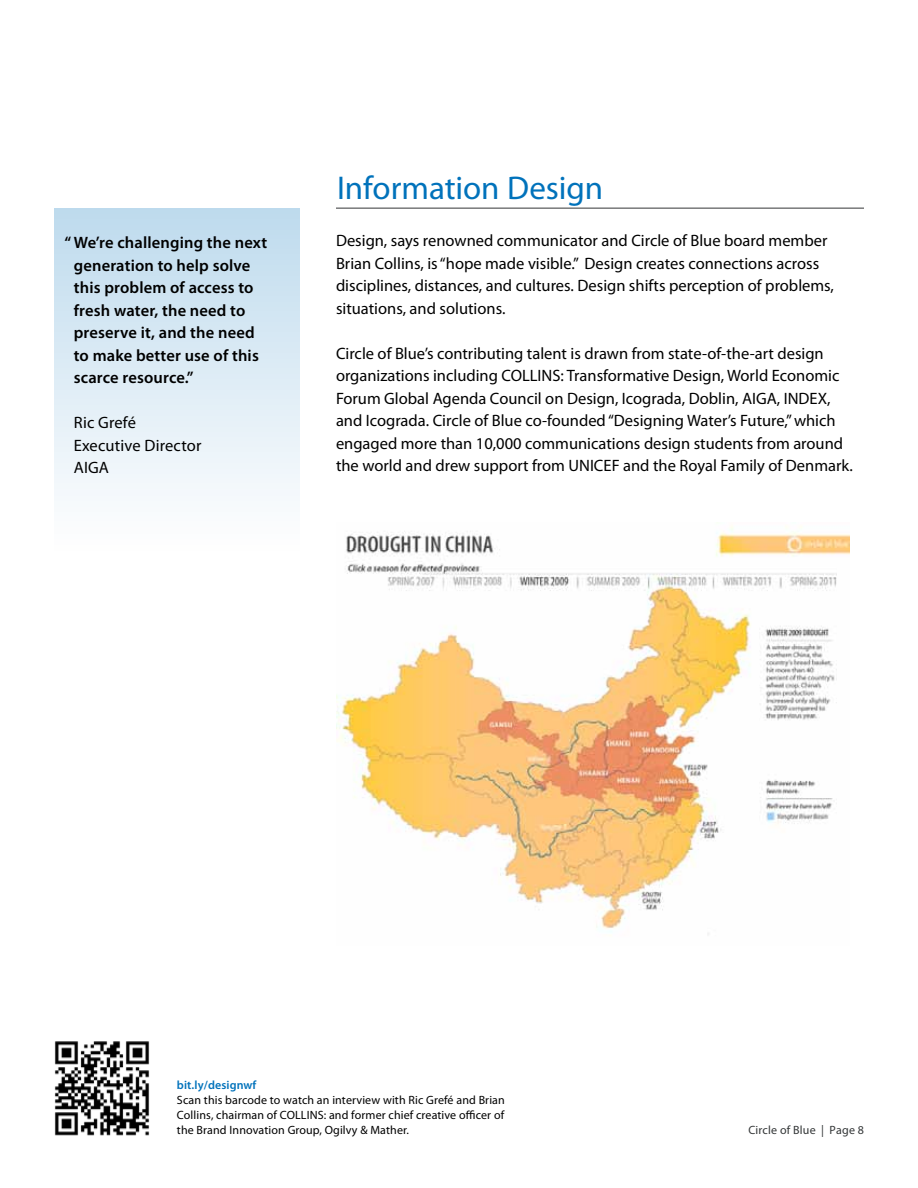
<style>
.page{position:relative;width:918px;height:1188px;background:#fff}
.page>*{position:absolute;margin:0;border:0;box-sizing:border-box;transform-origin:0 0}
.t1{font:33px "Myriad Pro";color:#0072bb}
.t2{font:16.5px/22.5px "Myriad Pro";color:#000}
.t3{font:600 16.5px/22.5px "Myriad Pro";letter-spacing:.01em;color:#000}
.t4{font:12px/15px "Myriad Pro";letter-spacing:.01em;color:#000;text-align:justify}
.t5{font:12px "Myriad Pro";letter-spacing:.015em;color:#333637}
.t6{font:600 12px "Myriad Pro";letter-spacing:.01em;color:#0072bb}
</style>
<div class="page">
<hr style="left:336px;top:208px;width:528px;height:1px;background:#333637">
<div style="left:54px;top:208px;width:246px;height:346px;background:linear-gradient(to bottom,#bedaed,#fff)"></div>
<img style="left:54px;top:1041px;width:96px;height:95px">
<img style="left:336px;top:526px;width:514px;height:409px">
<p class="t3" style="left:74px;top:231px;width:195px;text-indent:-9px">“We’re challenging the next generation to help solve this problem of access to fresh water, the need to preserve it, and the need to make better use of this scarce resource.”</p>
<p class="t2" style="left:74px;top:411px;width:129px">Ric Grefé<br>Executive Director<br>AIGA</p>
<h1 class="t1" style="left:337px;top:167px;width:268px">Information Design</h1>
<p class="t2" style="left:336px;top:229px;width:500px">Design, says renowned communicator and Circle of Blue board member Brian Collins, is “hope made visible.” Design creates connections across disciplines, distances, and cultures. Design shifts perception of problems, situations, and solutions.</p>
<p class="t2" style="left:336px;top:342px;width:518px">Circle of Blue’s contributing talent is drawn from state-of-the-art design organizations including COLLINS: Transformative Design, World Economic Forum Global Agenda Council on Design, Icograda, Doblin, AIGA, INDEX, and Icograda. Circle of Blue co-founded “Designing Water’s Future,” which engaged more than 10,000 communications design students from around the world and drew support from UNICEF and the Royal Family of Denmark.</p>
<p class="t6" style="left:177px;top:1077px;width:81px">bit.ly/designwf</p>
<p class="t4" style="left:177px;top:1092px;width:329px">Scan this barcode to watch an interview with Ric Grefé and Brian Collins, chairman of COLLINS: and former chief creative officer of the Brand Innovation Group, Ogilvy &amp; Mather.</p>
<p class="t5" style="left:748px;top:1123px;width:117px">Circle of Blue | Page 8</p>
</div>
